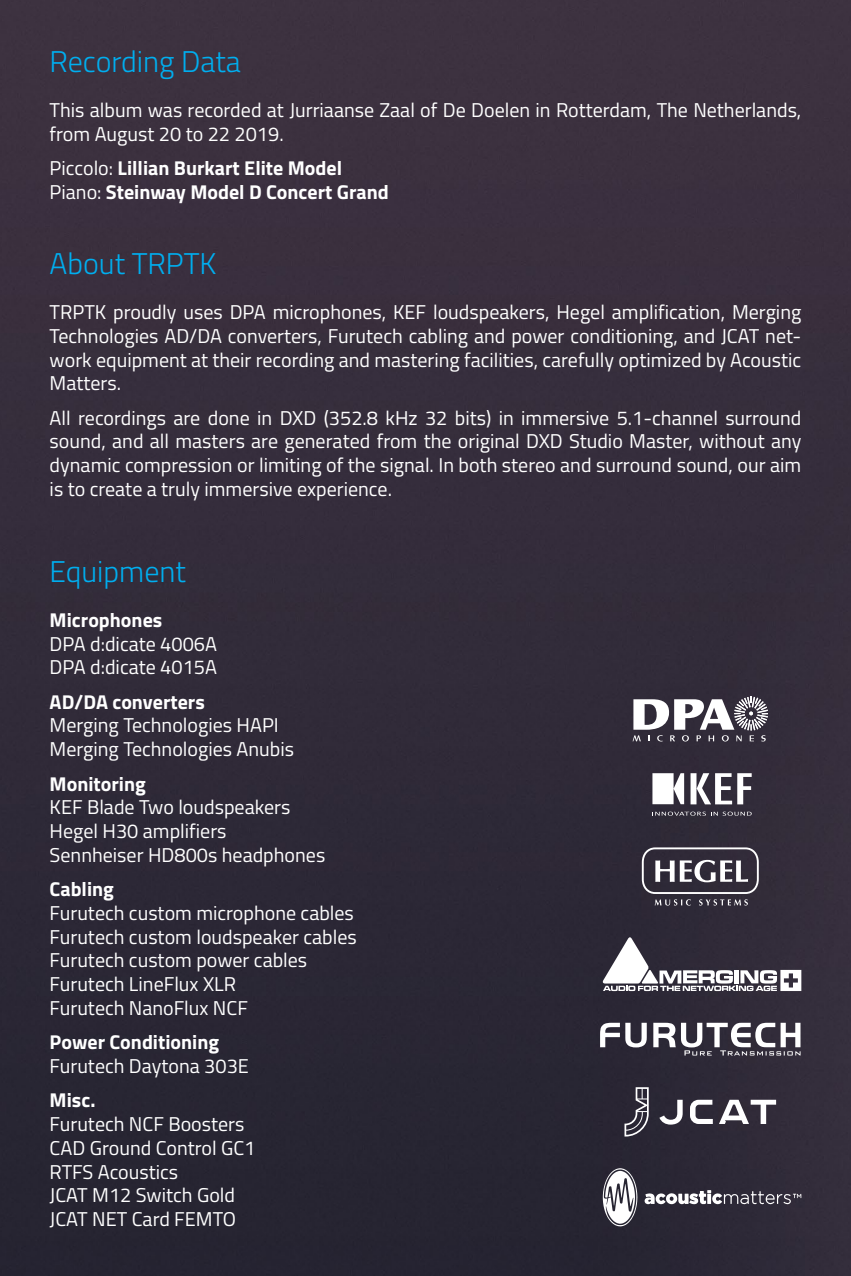
<style>
.page{position:relative;width:851px;height:1276px;background:#fff}
.page>*{position:absolute;margin:0;border:0;box-sizing:border-box;transform-origin:0 0}
.t1{font:300 30px "Titillium";color:#00aeef}
.t2{font:20px/23.8px "Titillium";color:#fff}
.t3{font:700 20px/23.8px "Titillium";color:#fff}
.s1{font-weight:400}
</style>
<div class="page">
<img style="left:0;top:0;width:850px;height:1276px">
<svg style="left:600px;top:1022px;width:200px;height:33px"></svg>
<svg style="left:652px;top:773px;width:32px;height:31px"></svg>
<svg style="left:690px;top:773px;width:61px;height:31px"></svg>
<svg style="left:652px;top:811px;width:99px;height:4px"></svg>
<svg style="left:641px;top:847px;width:117px;height:58px"></svg>
<svg style="left:624px;top:1087px;width:24px;height:49px"></svg>
<svg style="left:659px;top:1099px;width:23px;height:25px"></svg>
<svg style="left:718px;top:1099px;width:58px;height:25px"></svg>
<svg style="left:690px;top:1099px;width:22px;height:25px"></svg>
<svg style="left:632px;top:696px;width:135px;height:45px"></svg>
<svg style="left:644px;top:1190px;width:157px;height:14px"></svg>
<svg style="left:602px;top:1168px;width:35px;height:58px"></svg>
<svg style="left:602px;top:936px;width:199px;height:55px"></svg>
<h1 class="t1" style="left:50px;top:40px;width:193px">Recording Data</h1>
<p class="t2" style="left:50px;top:97px;width:753px">This album was recorded at Jurriaanse Zaal of De Doelen in Rotterdam, The Netherlands, from August 20 to 22 2019.</p>
<p class="t3" style="left:50px;top:155px;width:340px"><span class="s1">Piccolo:</span> Lillian Burkart Elite Model<br><span class="s1">Piano:</span> Steinway Model D Concert Grand</p>
<h1 class="t1" style="left:50px;top:242px;width:168px">About TRPTK</h1>
<p class="t2" style="left:50px;top:299px;width:753px;text-align:justify">TRPTK proudly uses DPA microphones, KEF loudspeakers, Hegel amplification, Merging Technologies AD/DA converters, Furutech cabling and power conditioning, and JCAT net&shy;work equipment at their recording and mastering facilities, carefully optimized by Acoustic Matters.</p>
<p class="t2" style="left:50px;top:405px;width:753px;text-align:justify">All recordings are done in DXD (352.8 kHz 32 bits) in immersive 5.1-channel surround sound, and all masters are generated from the original DXD Studio Master, without any dynamic compression or limiting of the signal. In both stereo and surround sound, our aim is to create a truly immersive experience.</p>
<h1 class="t1" style="left:50px;top:549px;width:138px">Equipment</h1>
<p class="t3" style="left:50px;top:607px;width:114px">Microphones</p>
<p class="t2" style="left:50px;top:630px;width:169px">DPA d:dicate 4006A<br>DPA d:dicate 4015A</p>
<p class="t3" style="left:50px;top:689px;width:157px">AD/DA converters</p>
<p class="t2" style="left:50px;top:712px;width:246px">Merging Technologies HAPI<br>Merging Technologies Anubis</p>
<p class="t3" style="left:50px;top:770px;width:98px">Monitoring</p>
<p class="t2" style="left:50px;top:794px;width:277px">KEF Blade Two loudspeakers<br>Hegel H30 amplifiers<br>Sennheiser HD800s headphones</p>
<p class="t3" style="left:50px;top:876px;width:66px">Cabling</p>
<p class="t2" style="left:50px;top:900px;width:308px">Furutech custom microphone cables<br>Furutech custom loudspeaker cables<br>Furutech custom power cables<br>Furutech LineFlux XLR<br>Furutech NanoFlux NCF</p>
<p class="t3" style="left:50px;top:1029px;width:171px">Power Conditioning</p>
<p class="t2" style="left:50px;top:1053px;width:201px">Furutech Daytona 303E</p>
<p class="t3" style="left:50px;top:1087px;width:47px">Misc.</p>
<p class="t2" style="left:50px;top:1111px;width:207px">Furutech NCF Boosters<br>CAD Ground Control GC1<br>RTFS Acoustics<br>JCAT M12 Switch Gold<br>JCAT NET Card FEMTO</p>
</div>
